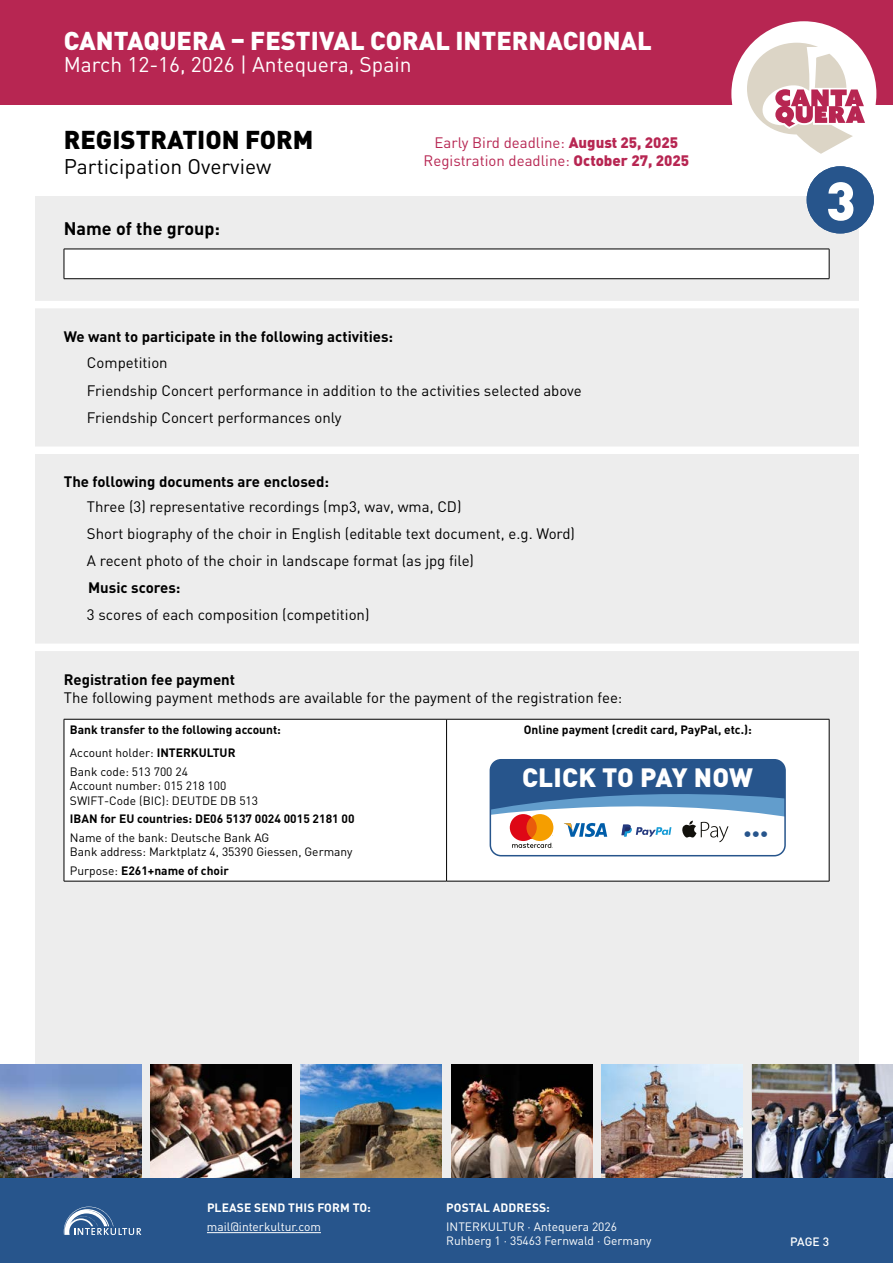
<style>
.page{position:relative;width:893px;height:1263px;background:#fff}
.page>*{position:absolute;margin:0;border:0;box-sizing:border-box;transform-origin:0 0}
.t1{font:900 53.4px "DIN Pro";color:#fff}
.t2{font:900 26.25px "DIN Pro";letter-spacing:.01em;color:#fff}
.t3{font:900 25.5px "DIN Pro";color:#fff}
.t4{font:900 25.5px "DIN Pro";color:#000}
.t5{font:21px "DIN Pro";color:#fff}
.t6{font:21px "DIN Pro";color:#000}
.t7{font:700 18px "DIN Pro";color:#000}
.t8{font:900 17.55px "DIN Pro";color:#27558c}
.t9{font:15px/27.3px "DIN Pro";color:#000}
.t10{font:700 15px "DIN Pro";color:#000}
.t11{font:15px/18px "DIN Pro";color:#b72652;text-align:center}
.t12{font:700 12px/23px "DIN Pro";color:#000}
.t13{font:12px/14.4px "DIN Pro";color:#000}
.t14{font:12px/14.4px "DIN Pro";color:#fff}
.t15{font:700 12px "DIN Pro";letter-spacing:.01em;color:#fff}
.t16{font:500 12px "DIN Pro";color:#fff}
.s1{font-weight:900}
.s2{font-weight:400}
</style>
<div class="page">
<div style="left:35px;top:196px;width:823px;height:1010px;background:#ededed"></div>
<img style="left:0;top:1064px;width:141px;height:115px">
<img style="left:151px;top:1064px;width:141px;height:115px">
<img style="left:301px;top:1064px;width:141px;height:115px">
<img style="left:451px;top:1064px;width:141px;height:115px">
<img style="left:601px;top:1064px;width:141px;height:115px">
<img style="left:753px;top:1064px;width:140px;height:115px">
<div style="left:0;top:1179px;width:893px;height:84px;background:#27558c"></div>
<div style="left:0;top:0;width:893px;height:104px;background:#b72652"></div>
<div style="left:731px;top:21px;width:145px;height:145px;background:#fff;border-radius:50%"></div>
<svg style="left:747px;top:43px;width:118px;height:111px"></svg>
<svg style="left:64px;top:1206px;width:77px;height:29px"></svg>
<hr style="left:207px;top:1232px;width:114px;height:1px;background:#fff">
<div style="left:807px;top:166px;width:67px;height:67px;background:#27558c;border-radius:50%"></div>
<div style="left:64px;top:249px;width:765px;height:30px;background:#fff"></div>
<hr style="left:829px;top:249px;width:1px;height:30px;background:#000">
<hr style="left:64px;top:249px;width:765px;height:1px;background:#000">
<hr style="left:64px;top:249px;width:1px;height:30px;background:#000">
<hr style="left:64px;top:278px;width:765px;height:1px;background:#000">
<div style="left:65px;top:720px;width:764px;height:161px;background:#fff"></div>
<hr style="left:64px;top:719px;width:383px;height:1px;background:#000">
<hr style="left:64px;top:719px;width:1px;height:162px;background:#000">
<hr style="left:447px;top:719px;width:382px;height:1px;background:#000">
<hr style="left:446px;top:719px;width:1px;height:162px;background:#000">
<hr style="left:829px;top:719px;width:1px;height:162px;background:#000">
<hr style="left:64px;top:881px;width:383px;height:1px;background:#000">
<hr style="left:447px;top:881px;width:382px;height:1px;background:#000">
<div style="left:5px;top:301px;width:881px;height:7px;background:#fff"></div>
<div style="left:5px;top:446px;width:881px;height:8px;background:#fff"></div>
<div style="left:5px;top:643px;width:881px;height:8px;background:#fff"></div>
<div style="left:490px;top:759px;width:296px;height:97px;border:2px solid #27558c;border-radius:11px"></div>
<svg style="left:490px;top:760px;width:295px;height:88px"></svg>
<h3 class="t3" style="left:64px;top:23px;width:589px">CANTAQUERA – FESTIVAL CORAL INTERNACIONAL</h3>
<h3 class="t5" style="left:64px;top:51px;width:349px">March 12-16, 2026 | Antequera, Spain</h3>
<h3 class="t4" style="left:64px;top:122px;width:251px">REGISTRATION FORM</h3>
<h3 class="t6" style="left:64px;top:152px;width:209px">Participation Overview</h3>
<p class="t7" style="left:64px;top:216px;width:158px">Name of the group:</p>
<p class="t11" style="left:424px;top:133px;width:267px">Early Bird deadline: <span class="s1">August 25, 2025<br></span>Registration deadline: <span class="s1">October 27, 2025</span></p>
<p class="t10" style="left:64px;top:326px;width:331px">We want to participate in the following activities:</p>
<p class="t9" style="left:87px;top:349px;width:496px">Competition<br>Friendship Concert performance in addition to the activities selected above<br>Friendship Concert performances only</p>
<p class="t10" style="left:64px;top:471px;width:267px">The following documents are enclosed:</p>
<p class="t9" style="left:87px;top:492px;width:490px">Three (3) representative recordings (mp3, wav, wma, CD)<br>Short biography of the choir in English (editable text document, e.g. Word)<br>A recent photo of the choir in landscape format (as jpg file)</p>
<p class="t10" style="left:88px;top:577px;width:94px">Music scores:</p>
<p class="t9" style="left:87px;top:600px;width:284px">3 scores of each composition (competition)</p>
<p class="t10" style="left:64px;top:669px;width:173px">Registration fee payment</p>
<p class="t9" style="left:64px;top:683px;width:560px">The following payment methods are available for the payment of the registration fee:</p>
<p class="t12" style="left:64px;top:719px;width:212px">Bank transfer to the following ac ount:</p>
<p class="t12" style="left:524px;top:718px;width:229px">Online payment (credit card, PayPal, etc.):</p>
<p class="t12" style="left:70px;top:718px;width:212px">Bank transfer to the following account:<br><span class="s2">Account holder:</span> INTERKULTUR</p>
<p class="t13" style="left:70px;top:764px;width:190px">Bank code: 513 700 24<br>Account number: 015 218 100<br>SWIFT-Code (BIC): DEUTDE DB 513</p>
<p class="t12" style="left:70px;top:807px;width:286px">IBAN for EU countries: DE06 5137 0024 0015 2181 00</p>
<p class="t13" style="left:70px;top:830px;width:284px">Name of the bank: Deutsche Bank AG<br>Bank address: Marktplatz 4, 35390 Giessen, Germany</p>
<p class="t12" style="left:70px;top:859px;width:160px"><span class="s2">Purpose:</span> E261+name of choir</p>
<h2 class="t2" style="left:522px;top:759px;width:232px">CLICK TO PAY NOW</h2>
<p class="t8" style="left:743px;top:821px;width:26px">•••</p>
<h1 class="t1" style="left:826px;top:165px;width:31px">3</h1>
<h1 class="t1" style="left:826px;top:165px;width:31px">1</h1>
<p class="t15" style="left:207px;top:1200px;width:165px">PLEASE SEND THIS FORM TO:</p>
<p class="t14" style="left:207px;top:1219px;width:116px">mail@interkultur.com</p>
<p class="t15" style="left:446px;top:1200px;width:105px">POSTAL ADDRESS:</p>
<p class="t14" style="left:446px;top:1219px;width:207px">INTERKULTUR · Antequera 2026<br>Ruhberg 1 · 35463 Fernwald · Germany</p>
<p class="t16" style="left:790px;top:1233px;width:41px">PAGE 3</p>
</div>
